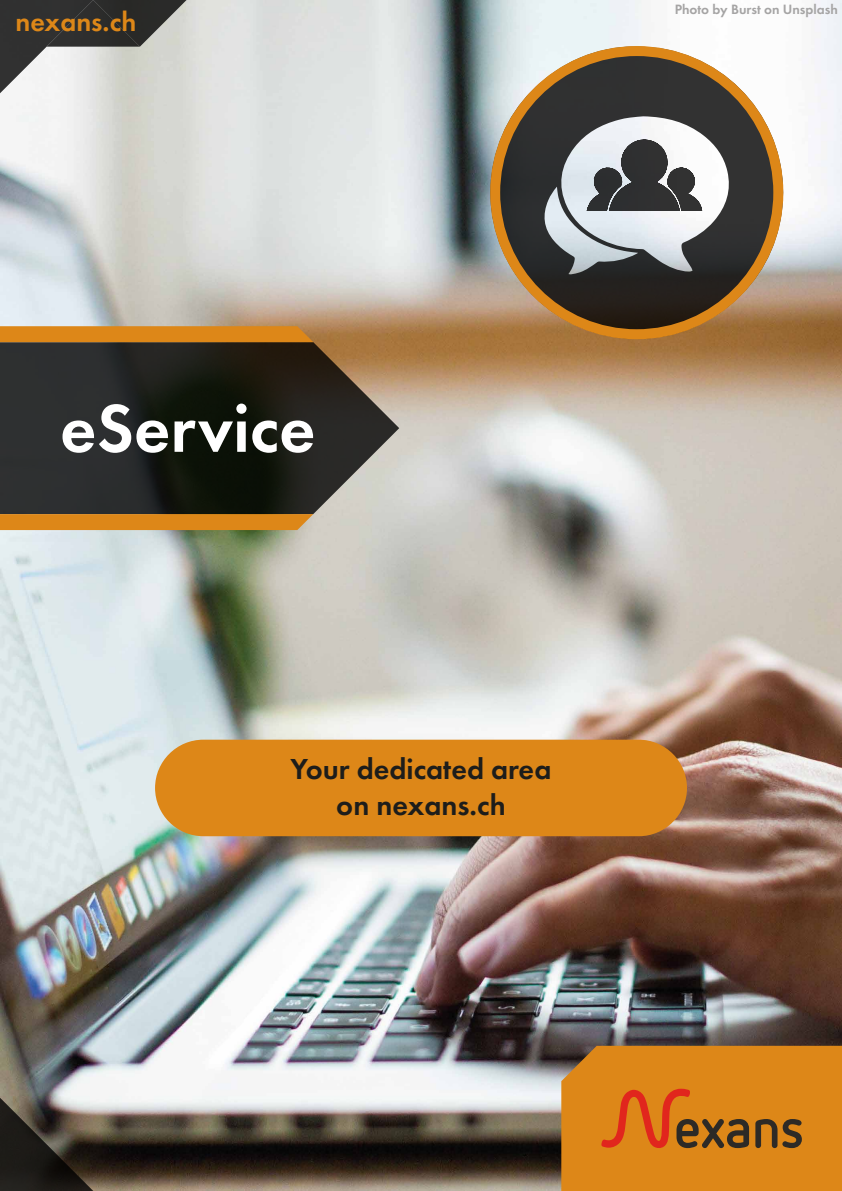
<style>
.page{position:relative;width:842px;height:1191px;background:#fff}
.page>*{position:absolute;margin:0;border:0;box-sizing:border-box;transform-origin:0 0}
.t1{font:600 70px "Futura PT";color:#fff}
.t2{font:600 30px/36px "Futura PT";color:#1d1d1b;text-align:center}
.t3{font:600 28px "Futura PT";color:#dd8718}
.t4{font:600 14px "Futura PT";color:#a5a4a4}
</style>
<div class="page">
<img style="left:0;top:0;width:842px;height:1191px">
<svg style="left:0;top:342px;width:399px;height:172px;background:#32312b"></svg>
<div style="left:561px;top:1045px;width:281px;height:146px;background:#dd8718"></div>
<svg style="left:0;top:514px;width:313px;height:16px;background:#dc881c"></svg>
<svg style="left:0;top:326px;width:313px;height:16px;background:#db871b"></svg>
<div style="left:155px;top:739px;width:532px;height:97px;background:#dd8718;border-radius:48px"></div>
<svg style="left:0;top:1097px;width:93px;height:94px;background:#3e3932"></svg>
<svg style="left:0;top:0;width:187px;height:93px;background:#868684"></svg>
<svg style="left:490px;top:47px;width:293px;height:292px;background:#7e7569"></svg>
<svg style="left:587px;top:137px;width:115px;height:74px"></svg>
<div style="left:490px;top:46px;width:293px;height:293px;border:10px solid #dd8718;border-radius:50%"></div>
<svg style="left:755px;top:1119px;width:47px;height:29px"></svg>
<svg style="left:601px;top:1088px;width:148px;height:60px;background:#c76b1a"></svg>
<p class="t3" style="left:16px;top:4px;width:122px">nexans.ch</p>
<p class="t4" style="left:675px;top:1px;width:165px">Photo by Burst on Unsplash</p>
<h1 class="t1" style="left:60px;top:384px;width:257px">eService</h1>
<p class="t2" style="left:291px;top:750px;width:262px">Your dedicated area on nexans.ch</p>
</div>
